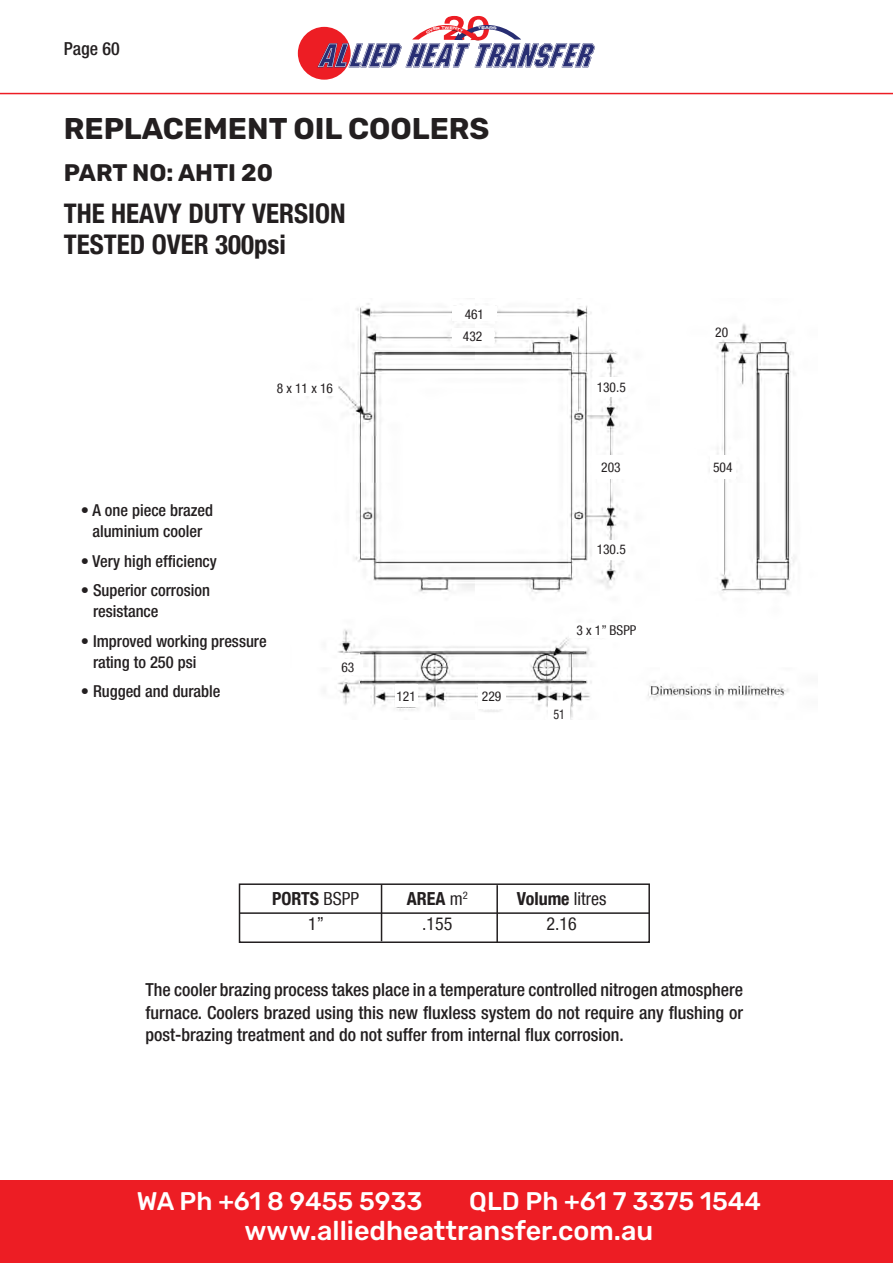
<style>
.page{position:relative;width:893px;height:1263px;background:#fff}
.page>*{position:absolute;margin:0;border:0;box-sizing:border-box;transform-origin:0 0}
.t1{font:700 30px "Rubik";color:#231f20}
.t2{font:700 condensed 27px/31.5px "Helvetica Neue LT Com";color:#231f20}
.t3{font:500 27px "Rubik";color:#fff}
.t4{font:500 25.5px "Rubik";color:#fff}
.t5{font:700 24px "Rubik";color:#231f20}
.t6{font:500 condensed 18px/22.5px "Helvetica Neue LT Com";color:#231f20;text-align:justify}
.t7{font:700 condensed 18px "Helvetica Neue LT Com";color:#231f20}
.t8{font:condensed 18px "Helvetica Neue LT Com";color:#231f20}
.t9{font:500 condensed 16.5px/21px "Helvetica Neue LT Com";color:#231f20}
.t10{font:condensed 13.5px/22.6px "Helvetica Neue LT Com";color:#231f20}
.t11{font:condensed 13.5px "Helvetica Neue LT Com";color:#231f20;scale:.89 1}
.t12{font:4.05px "Tussilago Hv";color:#fff}
.s1{font-weight:400}
</style>
<div class="page">
<hr style="left:0;top:93px;width:893px;height:1px;background:#ed1d24">
<div style="left:298px;top:27px;width:53px;height:53px;background:#ed1d24;border-radius:50%"></div>
<div style="left:0;top:1181px;width:893px;height:82px;background:#ed1d24"></div>
<img style="left:328px;top:303px;width:468px;height:417px">
<div style="left:239px;top:883px;width:411px;height:60px;border:2px solid #231f20"></div>
<hr style="left:240px;top:912px;width:409px;height:2px;background:#231f20">
<hr style="left:381px;top:885px;width:1px;height:56px;background:#231f20">
<hr style="left:496px;top:885px;width:2px;height:57px;background:#231f20">
<div style="left:333px;top:659px;width:30px;height:16px;background:#fff"></div>
<div style="left:395px;top:685px;width:23px;height:22px;background:#fff"></div>
<div style="left:478px;top:684px;width:27px;height:24px;background:#fff"></div>
<div style="left:549px;top:702px;width:21px;height:25px;background:#fff"></div>
<div style="left:570px;top:623px;width:73px;height:15px;background:#fff"></div>
<div style="left:595px;top:540px;width:32px;height:19px;background:#fff"></div>
<div style="left:595px;top:377px;width:32px;height:19px;background:#fff"></div>
<div style="left:593px;top:455px;width:36px;height:24px;background:#fff"></div>
<div style="left:710px;top:455px;width:26px;height:23px;background:#fff"></div>
<div style="left:710px;top:325px;width:23px;height:14px;background:#fff"></div>
<div style="left:272px;top:381px;width:66px;height:14px;background:#fff"></div>
<div style="left:452px;top:307px;width:45px;height:14px;background:#fff"></div>
<div style="left:452px;top:328px;width:42px;height:16px;background:#fff"></div>
<svg style="left:317px;top:16px;width:278px;height:51px"></svg>
<p class="t6" style="left:64px;top:38px;width:57px">Page 60</p>
<p class="t12" style="left:485px;top:25px;width:5px">A</p>
<h1 class="t1" style="left:64px;top:111px;width:427px">REPLACEMENT OIL COOLERS</h1>
<h3 class="t5" style="left:64px;top:158px;width:211px">PART NO: AHTI 20</h3>
<h2 class="t2" style="left:64px;top:197px;width:283px">THE HEAVY DUTY VERSION<br>TESTED OVER 300psi</h2>
<p class="t10" style="left:277px;top:377px;width:58px">8 x 11 x 16</p>
<p class="t10" style="left:463px;top:302px;width:23px">461<br>432</p>
<p class="t9" style="left:81px;top:500px;width:134px;text-align:center">• A one piece brazed aluminium cooler</p>
<p class="t9" style="left:81px;top:550px;width:137px">• Very high efficiency</p>
<p class="t9" style="left:93px;top:580px;width:119px;text-indent:-12px">• Superior corrosion resistance</p>
<p class="t9" style="left:93px;top:630px;width:175px;text-indent:-12px">• Improved working pressure rating to 250 psi</p>
<p class="t9" style="left:81px;top:681px;width:141px">• Rugged and durable</p>
<p class="t10" style="left:341px;top:655px;width:14px">63</p>
<p class="t10" style="left:396px;top:684px;width:21px">121</p>
<p class="t10" style="left:482px;top:685px;width:21px">229</p>
<p class="t10" style="left:597px;top:375px;width:31px">130.5</p>
<p class="t10" style="left:715px;top:321px;width:14px">20</p>
<p class="t10" style="left:601px;top:456px;width:21px">203</p>
<p class="t10" style="left:713px;top:455px;width:21px">504</p>
<p class="t10" style="left:597px;top:538px;width:31px">130.5</p>
<p class="t10" style="left:576px;top:619px;width:61px">3 x 1” BSPP</p>
<p class="t11" style="left:553px;top:706px;width:14px">51</p>
<p class="t7" style="left:272px;top:888px;width:88px">PORTS <span class="s1">BSPP</span></p>
<p class="t7" style="left:407px;top:888px;width:63px">AREA <span class="s1">m</span><sup>2</sup></p>
<p class="t7" style="left:517px;top:888px;width:91px">Volume <span class="s1">litres</span></p>
<p class="t8" style="left:308px;top:913px;width:17px">1”</p>
<p class="t8" style="left:422px;top:913px;width:32px">.155</p>
<p class="t8" style="left:547px;top:913px;width:32px">2.16</p>
<p class="t6" style="left:146px;top:978px;width:599px">The cooler brazing process takes place in a temperature controlled nitrogen atmosphere furnace. Coolers brazed using this new fluxless system do not require any flushing or post-brazing treatment and do not suffer from internal flux corrosion.</p>
<h3 class="t4" style="left:137px;top:1186px;width:287px">WA Ph +61 8 9455 5933</h3>
<h3 class="t4" style="left:469px;top:1186px;width:293px">QLD Ph +61 7 3375 1544</h3>
<h2 class="t3" style="left:244px;top:1215px;width:410px">www.alliedheattransfer.com.au</h2>
</div>
